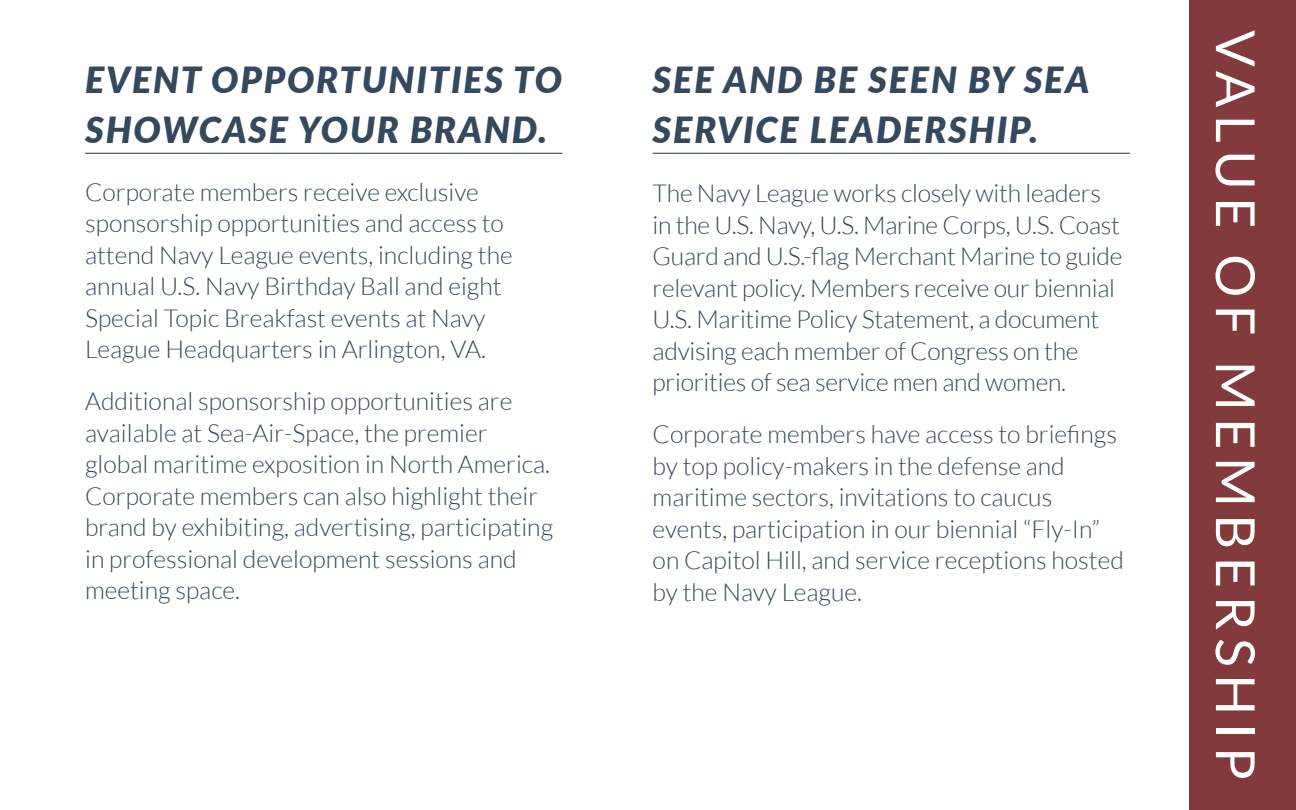
<style>
.page{position:relative;width:1296px;height:810px;background:#fff}
.page>*{position:absolute;margin:0;border:0;box-sizing:border-box;transform-origin:0 0}
.t1{font:54px "Lato";letter-spacing:.14em;color:#fff}
.t2{font:italic 900 36px/49.5px "Lato";letter-spacing:.05em;color:#34495e}
.t3{font:300 24.75px/31.5px "Lato";color:#34495e}
</style>
<div class="page">
<div style="left:1190px;top:0;width:106px;height:810px;background:#833a3c"></div>
<hr style="left:85px;top:153px;width:477px;height:1px;background:#34495e">
<hr style="left:653px;top:153px;width:477px;height:1px;background:#34495e">
<h2 class="t2" style="left:85px;top:58px;width:479px">EVENT OPPORTUNITIES TO<br>SHOWCASE YOUR BRAND.</h2>
<h2 class="t2" style="left:653px;top:58px;width:438px">SEE AND BE SEEN BY SEA<br>SERVICE LEADERSHIP.</h2>
<p class="t3" style="left:85px;top:178px;width:429px">Corporate members receive exclusive sponsorship opportunities and access to attend Navy League events, including the annual U.S. Navy Birthday Ball and eight Special Topic Breakfast events at Navy League Headquarters in Arlington, VA.</p>
<p class="t3" style="left:85px;top:387px;width:470px">Additional sponsorship opportunities are available at Sea-Air-Space, the premier global maritime exposition in North America.<br>Corporate members can also highlight their brand by exhibiting, advertising, participating in professional development sessions and meeting space.</p>
<p class="t3" style="left:653px;top:180px;width:471px">The Navy League works closely with leaders in the U.S. Navy, U.S. Marine Corps, U.S. Coast Guard and U.S.-flag Merchant Marine to guide relevant policy. Members receive our biennial U.S. Maritime Policy Statement, a document advising each member of Congress on the priorities of sea service men and women.</p>
<p class="t3" style="left:653px;top:419px;width:473px">Corporate members have access to briefings by top policy-makers in the defense and maritime sectors, invitations to caucus events, participation in our biennial “Fly-In” on Capitol Hill, and service receptions hosted by the Navy League.</p>
<h1 class="t1" style="left:1260px;top:30px;width:751px;rotate:90deg">VALUE OF MEMBERSHIP</h1>
</div>
